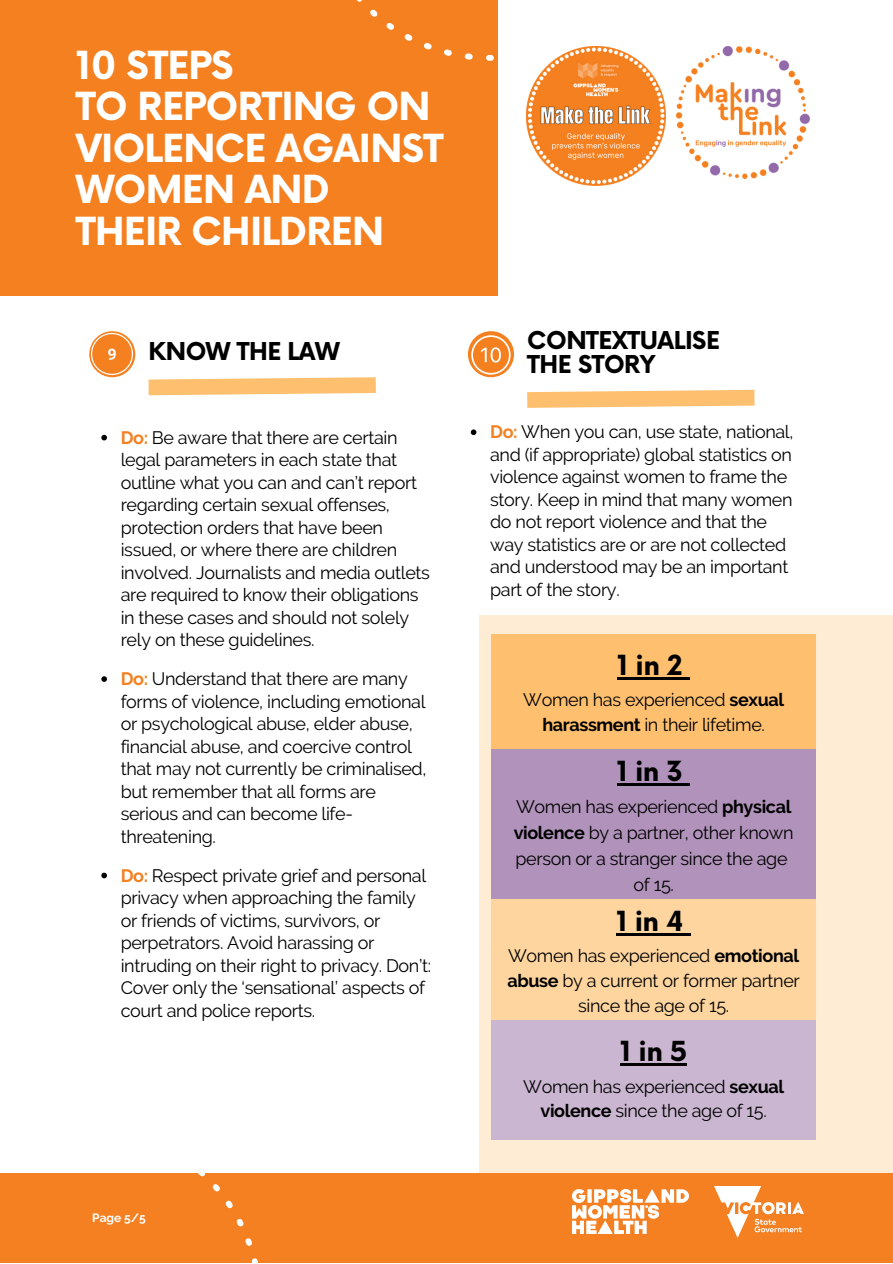
<style>
.page{position:relative;width:893px;height:1264px;background:#fff}
.page>*{position:absolute;margin:0;border:0;box-sizing:border-box;transform-origin:0 0}
.t1{font:700 37.65px/41.5px "Now";letter-spacing:-.02em;color:#fff}
.t2{font:700 27px "Now";letter-spacing:.26em;color:#000}
.t3{font:700 24px "Now";letter-spacing:-.02em;color:#000001}
.t4{font:18px/22.5px "Raleway";letter-spacing:-.02em;color:#000001}
.t5{font:18px/24.8px "Raleway";letter-spacing:-.02em;color:#000;text-align:center}
.t6{font:700 12px "Raleway";color:#fff}
.s1{font-weight:700;color:#f48020}
.s2{font-weight:700}
</style>
<div class="page">
<div style="left:479px;top:615px;width:413px;height:647px;background:#feecd5"></div>
<div style="left:0;top:1173px;width:892px;height:89px;background:#f48021"></div>
<div style="left:0;top:0;width:498px;height:295px;background:#f48020"></div>
<img style="left:526px;top:61px;width:139px;height:124px">
<img style="left:676px;top:47px;width:133px;height:131px">
<img style="left:572px;top:1189px;width:116px;height:44px">
<img style="left:714px;top:1186px;width:89px;height:51px">
<svg style="left:101px;top:676px;width:6px;height:6px"></svg>
<svg style="left:89px;top:331px;width:46px;height:46px"></svg>
<svg style="left:91px;top:333px;width:285px;height:63px"></svg>
<svg style="left:468px;top:331px;width:46px;height:46px"></svg>
<svg style="left:527px;top:389px;width:228px;height:19px;background:#feca87"></svg>
<svg style="left:471px;top:335px;width:39px;height:39px"></svg>
<div style="left:491px;top:634px;width:324px;height:119px;background:#fec06f"></div>
<hr style="left:617px;top:677px;width:65px;height:2px;background:#000">
<svg style="left:682px;top:677px;width:7px;height:2px"></svg>
<svg style="left:101px;top:435px;width:6px;height:5px"></svg>
<svg style="left:101px;top:872px;width:6px;height:6px"></svg>
<svg style="left:471px;top:429px;width:5px;height:6px"></svg>
<div style="left:491px;top:749px;width:324px;height:154px;background:#b092ba"></div>
<hr style="left:616px;top:783px;width:66px;height:2px;background:#000">
<svg style="left:682px;top:783px;width:8px;height:2px"></svg>
<div style="left:491px;top:899px;width:324px;height:125px;background:#fed59f"></div>
<hr style="left:616px;top:933px;width:67px;height:2px;background:#000">
<svg style="left:683px;top:933px;width:7px;height:2px"></svg>
<div style="left:491px;top:1020px;width:324px;height:119px;background:#cbb6d1"></div>
<hr style="left:620px;top:1063px;width:66px;height:2px;background:#000">
<svg style="left:357px;top:0;width:283px;height:61px"></svg>
<svg style="left:198px;top:1173px;width:60px;height:89px"></svg>
<p class="t1" style="left:76px;top:47px;width:159px">10 STEPS</p>
<p class="t1" style="left:76px;top:88px;width:369px">TO REPORTING ON<br>VIOLENCE AGAINST<br>WOMEN AND</p>
<p class="t1" style="left:76px;top:213px;width:310px">THEIR CHILDREN</p>
<p class="t3" style="left:149px;top:339px;width:192px">KNOW THE LAW</p>
<p class="t4" style="left:121px;top:426px;width:311px"><span class="s1">Do:</span> Be aware that there are certain legal parameters in each state that outline what you can and can’t report regarding certain sexual offenses, protection orders that have been issued, or where there are children involved. Journalists and media outlets are required to know their obligations in these cases and should not solely rely on these guidelines.</p>
<p class="t4" style="left:121px;top:667px;width:307px"><span class="s1">Do:</span> Understand that there are many forms of violence, including emotional or psychological abuse, elder abuse, financial abuse, and coercive control that may not currently be criminalised, but remember that all forms are serious and can become life&shy;threatening.</p>
<p class="t4" style="left:121px;top:864px;width:312px"><span class="s1">Do:</span> Respect private grief and personal privacy when approaching the family or friends of victims, survivors, or perpetrators. Avoid harassing or intruding on their right to privacy. Don’t:<br>Cover only the ‘sensational’ aspects of court and police reports.</p>
<p class="t6" style="left:92px;top:1211px;width:55px">Page 5/5</p>
<p class="t3" style="left:527px;top:328px;width:194px">CONTEXTUALISE</p>
<p class="t3" style="left:527px;top:351px;width:130px">THE STORY</p>
<p class="t4" style="left:490px;top:421px;width:305px"><span class="s1">Do:</span> When you can, use state, national, and (if appropriate) global statistics on violence against women to frame the story. Keep in mind that many women do not report violence and that the way statistics are or are not collected and understood may be an important part of the story.</p>
<p class="t2" style="left:617px;top:650px;width:67px">1in2</p>
<p class="t5" style="left:523px;top:687px;width:262px">Women has experienced <span class="s2">sexual harassment</span> in their lifetime.</p>
<p class="t2" style="left:616px;top:756px;width:68px">1in3</p>
<p class="t5" style="left:513px;top:794px;width:281px;line-height:25.8px;text-align:left">Women has experienced <span class="s2">physical violence</span> by a partner, other known person or a stranger since the age</p>
<p class="t5" style="left:633px;top:872px;width:42px">of 15.</p>
<p class="t2" style="left:616px;top:906px;width:69px">1in4</p>
<p class="t5" style="left:507px;top:943px;width:294px">Women has experienced <span class="s2">emotional abuse</span> by a current or former partner since the age of 15.</p>
<p class="t2" style="left:620px;top:1036px;width:69px">1in5</p>
<p class="t5" style="left:523px;top:1073px;width:262px">Women has experienced <span class="s2">sexual violence</span> since the age of 15.</p>
</div>
